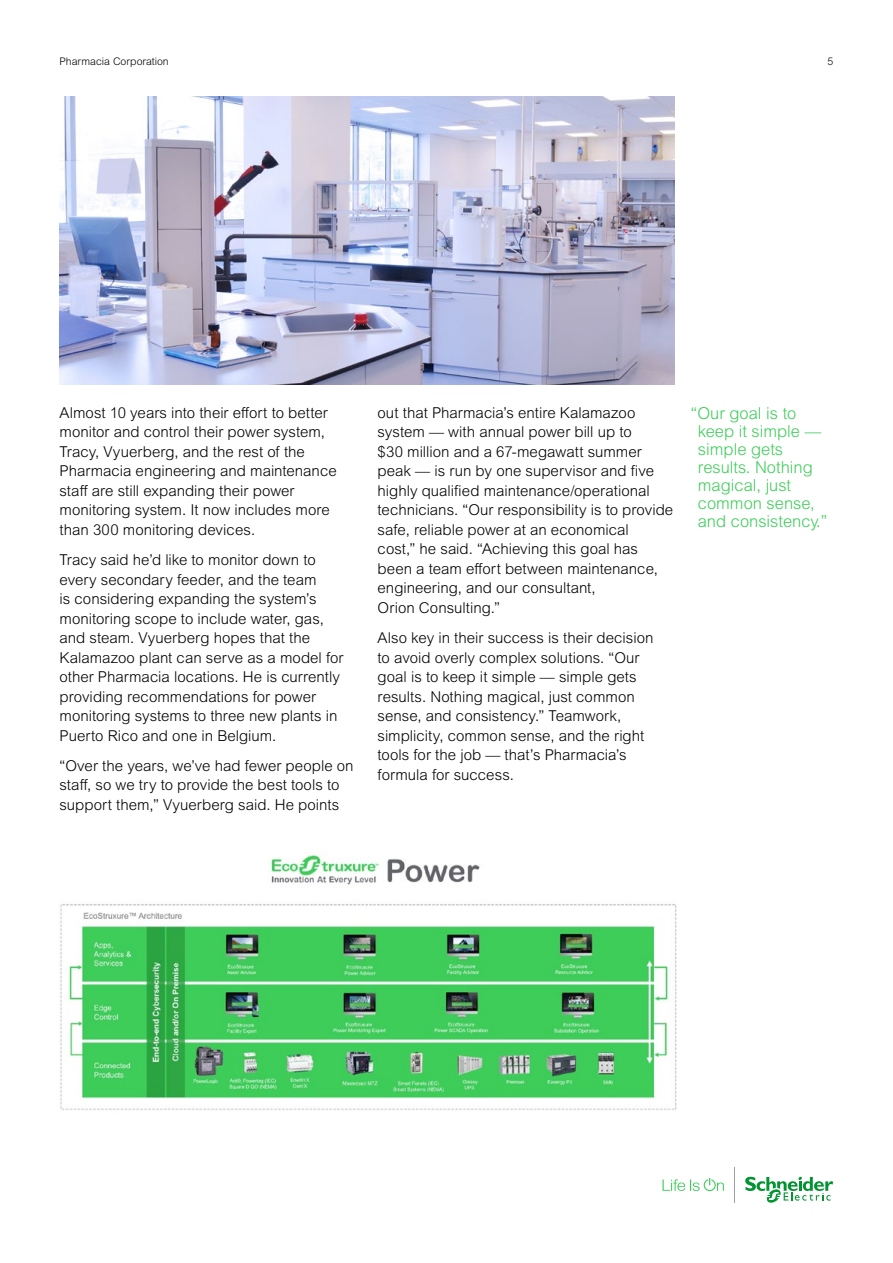
<style>
.page{position:relative;width:893px;height:1263px;background:#fff}
.page>*{position:absolute;margin:0;border:0;box-sizing:border-box;transform-origin:0 0}
.t1{font:300 16.5px/18px "Arial MT Std";color:#3dcd58}
.t2{font:300 15px/19.5px "Arial MT Std";color:#000}
.t3{font:300 10.5px "Arial MT Std";color:#000}
</style>
<div class="page">
<svg style="left:662px;top:1178px;width:62px;height:13px"></svg>
<svg style="left:745px;top:1176px;width:88px;height:27px"></svg>
<hr style="left:734px;top:1168px;width:1px;height:35px;background:#9fa0a4">
<img style="left:60px;top:97px;width:614px;height:287px">
<img style="left:60px;top:854px;width:617px;height:256px">
<p class="t3" style="left:60px;top:56px;width:111px">Pharmacia Corporation</p>
<p class="t3" style="left:828px;top:56px;width:7px">5</p>
<p class="t2" style="left:60px;top:403px;width:279px">Almost 10 years into their effort to better monitor and control their power system, Tracy, Vyuerberg, and the rest of the Pharmacia engineering and maintenance staff are still expanding their power monitoring system. It now includes more than 300 monitoring devices.</p>
<p class="t2" style="left:60px;top:551px;width:286px">Tracy said he’d like to monitor down to every secondary feeder, and the team<br>is considering expanding the system’s monitoring scope to include water, gas, and steam. Vyuerberg hopes that the Kalamazoo plant can serve as a model for other Pharmacia locations. He is currently providing recommendations for power monitoring systems to three new plants in Puerto Rico and one in Belgium.</p>
<p class="t2" style="left:60px;top:756px;width:296px">“Over the years, we’ve had fewer people on staff, so we try to provide the best tools to support them,” Vyuerberg said. He points</p>
<p class="t2" style="left:378px;top:403px;width:297px">out that Pharmacia’s entire Kalamazoo system — with annual power bill up to<br>$30 million and a 67-megawatt summer peak — is run by one supervisor and five highly qualified maintenance/operational technicians. “Our responsibility is to provide safe, reliable power at an economical<br>cost,” he said. “Achieving this goal has been a team effort between maintenance, engineering, and our consultant,<br>Orion Consulting.”</p>
<p class="t2" style="left:378px;top:629px;width:277px">Also key in their success is their decision to avoid overly complex solutions. “Our goal is to keep it simple — simple gets results. Nothing magical, just common sense, and consistency.” Teamwork, simplicity, common sense, and the right tools for the job — that’s Pharmacia’s formula for success.</p>
<p class="t1" style="left:698px;top:405px;width:131px;text-indent:-7px">“Our goal is to keep it simple — simple gets results. Nothing magical, just common sense, and consistency.”</p>
</div>
